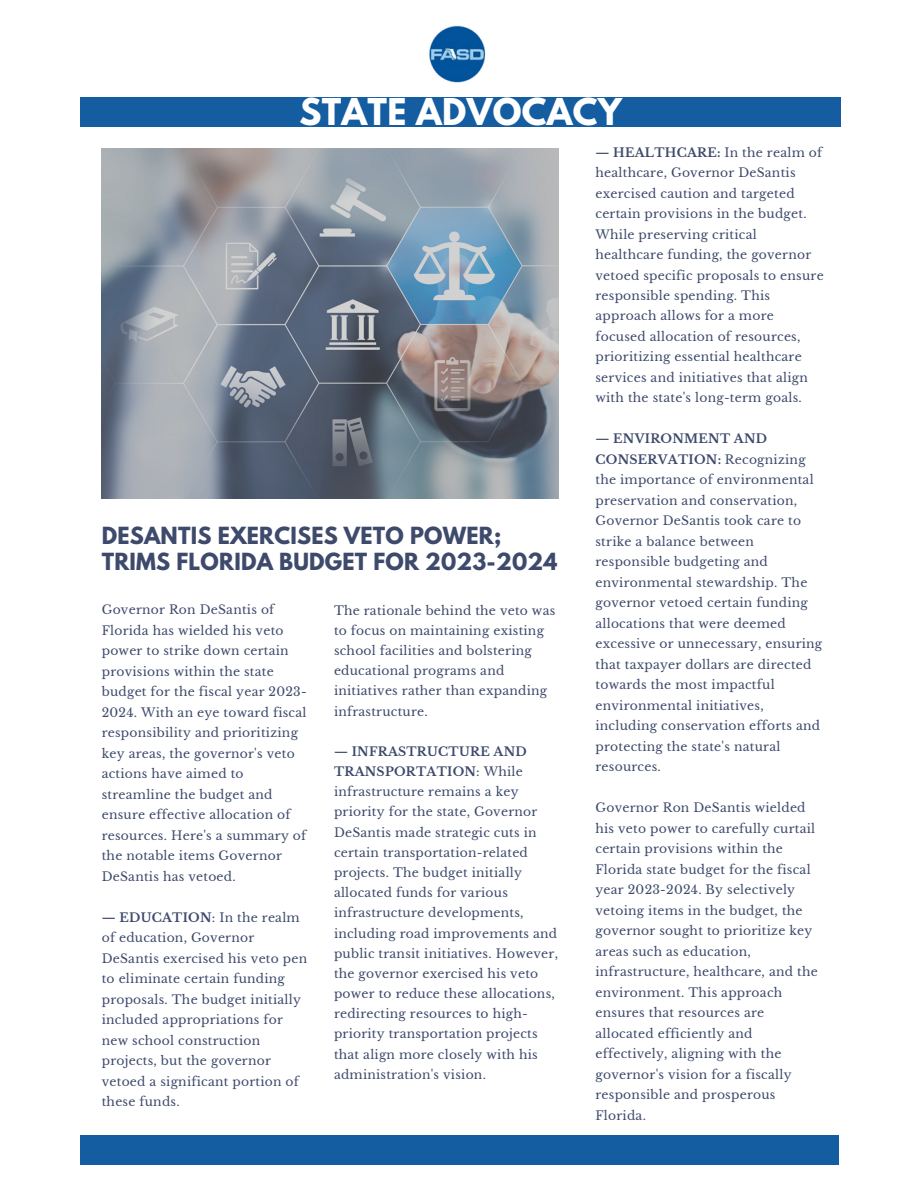
<style>
.page{position:relative;width:918px;height:1188px;background:#fff}
.page>*{position:absolute;margin:0;border:0;box-sizing:border-box;transform-origin:0 0}
.t1{font:700 32.85px "League Spartan";letter-spacing:.01em;color:#fff}
.t2{font:700 21px/25.8px "League Spartan";letter-spacing:.01em;color:#3e4a6c}
.t3{font:12.3px/20.5px "Libre Baskerville";letter-spacing:.02em;color:#3e4a6c}
.s1{font-weight:700}
</style>
<div class="page">
<div style="left:80px;top:97px;width:761px;height:30px;background:#145da0"></div>
<img style="left:429px;top:25px;width:57px;height:58px">
<img style="left:102px;top:149px;width:457px;height:350px">
<div style="left:80px;top:1135px;width:758px;height:30px;background:#145da0"></div>
<p class="t1" style="left:299px;top:96px;width:324px">STATE ADVOCACY</p>
<p class="t2" style="left:102px;top:525px;width:457px">DESANTIS EXERCISES VETO POWER;<br>TRIMS FLORIDA BUDGET FOR 2023-2024</p>
<p class="t3" style="left:334px;top:600px;width:223px">The rationale behind the veto was to focus on maintaining existing school facilities and bolstering educational programs and initiatives rather than expanding infrastructure.</p>
<p class="t3" style="left:334px;top:741px;width:226px"><span class="s1">— INFRASTRUCTURE AND<br>TRANSPORTATION</span>: While infrastructure remains a key priority for the state, Governor<br>DeSantis made strategic cuts in certain transportation-related projects. The budget initially allocated funds for various infrastructure developments, including road improvements and public transit initiatives. However, the governor exercised his veto power to reduce these allocations, redirecting resources to high&shy;priority transportation projects that align more closely with his administration's vision.</p>
<p class="t3" style="left:102px;top:600px;width:207px">Governor Ron DeSantis of<br>Florida has wielded his veto power to strike down certain provisions within the state budget for the fiscal year 2023-<br>2024. With an eye toward fiscal responsibility and prioritizing key areas, the governor's veto actions have aimed to streamline the budget and ensure effective allocation of resources. Here's a summary of the notable items Governor<br>DeSantis has vetoed.</p>
<p class="t3" style="left:102px;top:907px;width:207px"><span class="s1">— EDUCATION</span>: In the realm of education, Governor<br>DeSantis exercised his veto pen to eliminate certain funding proposals. The budget initially included appropriations for new school construction projects, but the governor vetoed a significant portion of these funds.</p>
<p class="t3" style="left:596px;top:142px;width:230px"><span class="s1">— HEALTHCARE:</span> In the realm of healthcare, Governor DeSantis exercised caution and targeted certain provisions in the budget.<br>While preserving critical healthcare funding, the governor vetoed specific proposals to ensure responsible spending. This approach allows for a more focused allocation of resources, prioritizing essential healthcare services and initiatives that align with the state's long-term goals.</p>
<p class="t3" style="left:596px;top:429px;width:228px"><span class="s1">— ENVIRONMENT AND<br>CONSERVATION:</span> Recognizing the importance of environmental preservation and conservation,<br>Governor DeSantis took care to strike a balance between responsible budgeting and environmental stewardship. The governor vetoed certain funding allocations that were deemed excessive or unnecessary, ensuring that taxpayer dollars are directed towards the most impactful environmental initiatives, including conservation efforts and protecting the state's natural resources.</p>
<p class="t3" style="left:596px;top:798px;width:224px">Governor Ron DeSantis wielded his veto power to carefully curtail certain provisions within the<br>Florida state budget for the fiscal year 2023-2024. By selectively vetoing items in the budget, the governor sought to prioritize key areas such as education, infrastructure, healthcare, and the environment. This approach ensures that resources are allocated efficiently and effectively, aligning with the governor's vision for a fiscally responsible and prosperous<br>Florida.</p>
</div>
